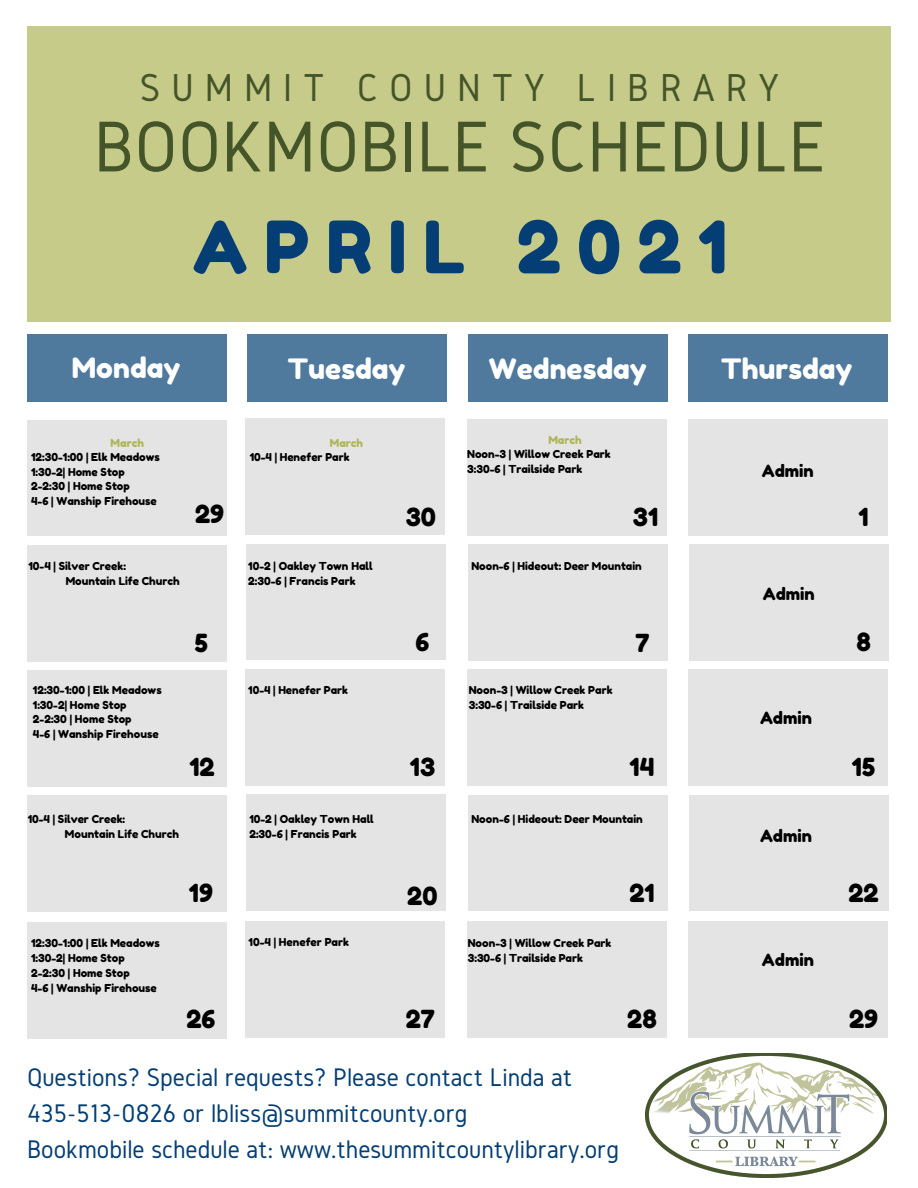
<style>
.page{position:relative;width:918px;height:1188px;background:#fff}
.page>*{position:absolute;margin:0;border:0;box-sizing:border-box;transform-origin:0 0}
.t1{font:74.7px "Gidole";color:#45552a}
.t2{font:72px "Fredoka One";letter-spacing:.23em;color:#043e74}
.t3{font:40.5px "Gidole";letter-spacing:.27em;color:#45552a}
.t4{font:28.05px "Fredoka One";color:#fff}
.t5{font:26.4px "Gidole";color:#043e74}
.t6{font:24.9px "Fredoka One";color:#000}
.t7{font:16.95px "Fredoka One";color:#000}
.t8{font:10.95px "Fredoka One";color:#000}
.t9{font:10.95px "Fredoka One";color:#afb557}
</style>
<div class="page">
<div style="left:27px;top:420px;width:199px;height:116px;background:#e4e4e4"></div>
<div style="left:27px;top:27px;width:864px;height:295px;background:#c7cb8a"></div>
<div style="left:247px;top:334px;width:199px;height:68px;background:#50799e"></div>
<div style="left:468px;top:334px;width:199px;height:68px;background:#50799e"></div>
<div style="left:688px;top:334px;width:199px;height:68px;background:#50799e"></div>
<div style="left:27px;top:334px;width:199px;height:68px;background:#50799e"></div>
<div style="left:28px;top:545px;width:199px;height:116px;background:#e4e4e4"></div>
<div style="left:27px;top:670px;width:199px;height:116px;background:#e4e4e4"></div>
<div style="left:28px;top:796px;width:199px;height:116px;background:#e4e4e4"></div>
<div style="left:27px;top:922px;width:199px;height:116px;background:#e4e4e4"></div>
<div style="left:246px;top:419px;width:199px;height:116px;background:#e4e4e4"></div>
<div style="left:247px;top:544px;width:199px;height:116px;background:#e4e4e4"></div>
<div style="left:246px;top:669px;width:199px;height:116px;background:#e4e4e4"></div>
<div style="left:247px;top:795px;width:199px;height:115px;background:#e4e4e4"></div>
<div style="left:246px;top:921px;width:199px;height:116px;background:#e4e4e4"></div>
<div style="left:467px;top:419px;width:200px;height:116px;background:#e4e4e4"></div>
<div style="left:468px;top:544px;width:199px;height:116px;background:#e4e4e4"></div>
<div style="left:467px;top:670px;width:200px;height:116px;background:#e4e4e4"></div>
<div style="left:468px;top:795px;width:199px;height:116px;background:#e4e4e4"></div>
<div style="left:467px;top:922px;width:200px;height:116px;background:#e4e4e4"></div>
<div style="left:689px;top:419px;width:199px;height:116px;background:#e4e4e4"></div>
<div style="left:689px;top:544px;width:199px;height:116px;background:#e4e4e4"></div>
<div style="left:689px;top:670px;width:199px;height:116px;background:#e4e4e4"></div>
<div style="left:689px;top:795px;width:199px;height:116px;background:#e4e4e4"></div>
<div style="left:689px;top:922px;width:199px;height:116px;background:#e4e4e4"></div>
<img style="left:646px;top:1053px;width:240px;height:125px">
<p class="t3" style="left:140px;top:65px;width:641px">SUMMIT COUNTY LIBRARY</p>
<p class="t1" style="left:94px;top:106px;width:734px">BOOKMOBILE SCHEDULE</p>
<p class="t2" style="left:193px;top:203px;width:536px">APRIL 2021</p>
<p class="t4" style="left:72px;top:351px;width:110px">Monday</p>
<p class="t4" style="left:288px;top:352px;width:119px">Tuesday</p>
<p class="t4" style="left:489px;top:352px;width:159px">Wednesday</p>
<p class="t4" style="left:721px;top:351px;width:133px">Thursday</p>
<p class="t9" style="left:111px;top:436px;width:35px">March</p>
<p class="t8" style="left:31px;top:450px;width:130px">12:30-1:00 | Elk Meadows</p>
<p class="t8" style="left:31px;top:465px;width:95px">1:30-2| Home Stop</p>
<p class="t8" style="left:31px;top:480px;width:100px">2-2:30 | Home Stop</p>
<p class="t8" style="left:31px;top:494px;width:127px">4-6 | Wanship Firehouse</p>
<p class="t9" style="left:330px;top:436px;width:35px">March</p>
<p class="t8" style="left:250px;top:451px;width:101px">10-4 | Henefer Park</p>
<p class="t9" style="left:548px;top:433px;width:35px">March</p>
<p class="t8" style="left:467px;top:448px;width:145px">Noon-3 | Willow Creek Park</p>
<p class="t8" style="left:467px;top:462px;width:117px">3:30-6 | Trailside Park</p>
<p class="t7" style="left:762px;top:460px;width:54px">Admin</p>
<p class="t6" style="left:195px;top:498px;width:31px">29</p>
<p class="t6" style="left:633px;top:502px;width:27px">31</p>
<p class="t6" style="left:406px;top:501px;width:32px">30</p>
<p class="t6" style="left:859px;top:502px;width:12px">1</p>
<p class="t8" style="left:28px;top:560px;width:99px">10-4 | Silver Creek:</p>
<p class="t8" style="left:66px;top:575px;width:116px">Mountain Life Church</p>
<p class="t8" style="left:248px;top:559px;width:126px">10-2 | Oakley Town Hall</p>
<p class="t8" style="left:248px;top:574px;width:109px">2:30-6 | Francis Park</p>
<p class="t8" style="left:471px;top:559px;width:172px">Noon-6 | Hideout: Deer Mountain</p>
<p class="t7" style="left:763px;top:583px;width:54px">Admin</p>
<p class="t6" style="left:195px;top:628px;width:15px">5</p>
<p class="t6" style="left:416px;top:627px;width:15px">6</p>
<p class="t6" style="left:635px;top:628px;width:15px">7</p>
<p class="t6" style="left:856px;top:627px;width:16px">8</p>
<p class="t8" style="left:33px;top:684px;width:130px">12:30-1:00 | Elk Meadows</p>
<p class="t8" style="left:33px;top:698px;width:95px">1:30-2| Home Stop</p>
<p class="t8" style="left:33px;top:713px;width:100px">2-2:30 | Home Stop</p>
<p class="t8" style="left:33px;top:727px;width:127px">4-6 | Wanship Firehouse</p>
<p class="t8" style="left:248px;top:684px;width:101px">10-4 | Henefer Park</p>
<p class="t8" style="left:469px;top:684px;width:145px">Noon-3 | Willow Creek Park</p>
<p class="t8" style="left:469px;top:698px;width:117px">3:30-6 | Trailside Park</p>
<p class="t7" style="left:760px;top:708px;width:54px">Admin</p>
<p class="t6" style="left:189px;top:752px;width:27px">12</p>
<p class="t6" style="left:410px;top:752px;width:27px">13</p>
<p class="t6" style="left:630px;top:752px;width:26px">14</p>
<p class="t6" style="left:852px;top:752px;width:25px">15</p>
<p class="t8" style="left:28px;top:813px;width:99px">10-4 | Silver Creek:</p>
<p class="t8" style="left:65px;top:827px;width:116px">Mountain Life Church</p>
<p class="t8" style="left:249px;top:813px;width:126px">10-2 | Oakley Town Hall</p>
<p class="t8" style="left:249px;top:827px;width:109px">2:30-6 | Francis Park</p>
<p class="t8" style="left:471px;top:812px;width:173px">Noon-6 | Hideout: Deer Mountain</p>
<p class="t7" style="left:760px;top:826px;width:54px">Admin</p>
<p class="t8" style="left:31px;top:936px;width:130px">12:30-1:00 | Elk Meadows</p>
<p class="t8" style="left:31px;top:951px;width:95px">1:30-2| Home Stop</p>
<p class="t8" style="left:31px;top:966px;width:100px">2-2:30 | Home Stop</p>
<p class="t8" style="left:31px;top:981px;width:127px">4-6 | Wanship Firehouse</p>
<p class="t6" style="left:189px;top:878px;width:26px">19</p>
<p class="t6" style="left:629px;top:878px;width:27px">21</p>
<p class="t6" style="left:848px;top:878px;width:32px">22</p>
<p class="t6" style="left:407px;top:881px;width:32px">20</p>
<p class="t8" style="left:249px;top:936px;width:102px">10-4 | Henefer Park</p>
<p class="t8" style="left:468px;top:936px;width:145px">Noon-3 | Willow Creek Park</p>
<p class="t8" style="left:468px;top:951px;width:117px">3:30-6 | Trailside Park</p>
<p class="t7" style="left:762px;top:950px;width:54px">Admin</p>
<p class="t6" style="left:186px;top:1004px;width:31px">26</p>
<p class="t6" style="left:406px;top:1004px;width:31px">27</p>
<p class="t6" style="left:627px;top:1004px;width:31px">28</p>
<p class="t6" style="left:849px;top:1004px;width:31px">29</p>
<p class="t5" style="left:27px;top:1063px;width:547px">Questions? Special requests? Please contact Linda at</p>
<p class="t5" style="left:27px;top:1099px;width:442px">435-513-0826 or lbliss@summitcounty.org</p>
<p class="t5" style="left:27px;top:1135px;width:594px">Bookmobile schedule at: www.thesummitcountylibrary.org</p>
</div>
